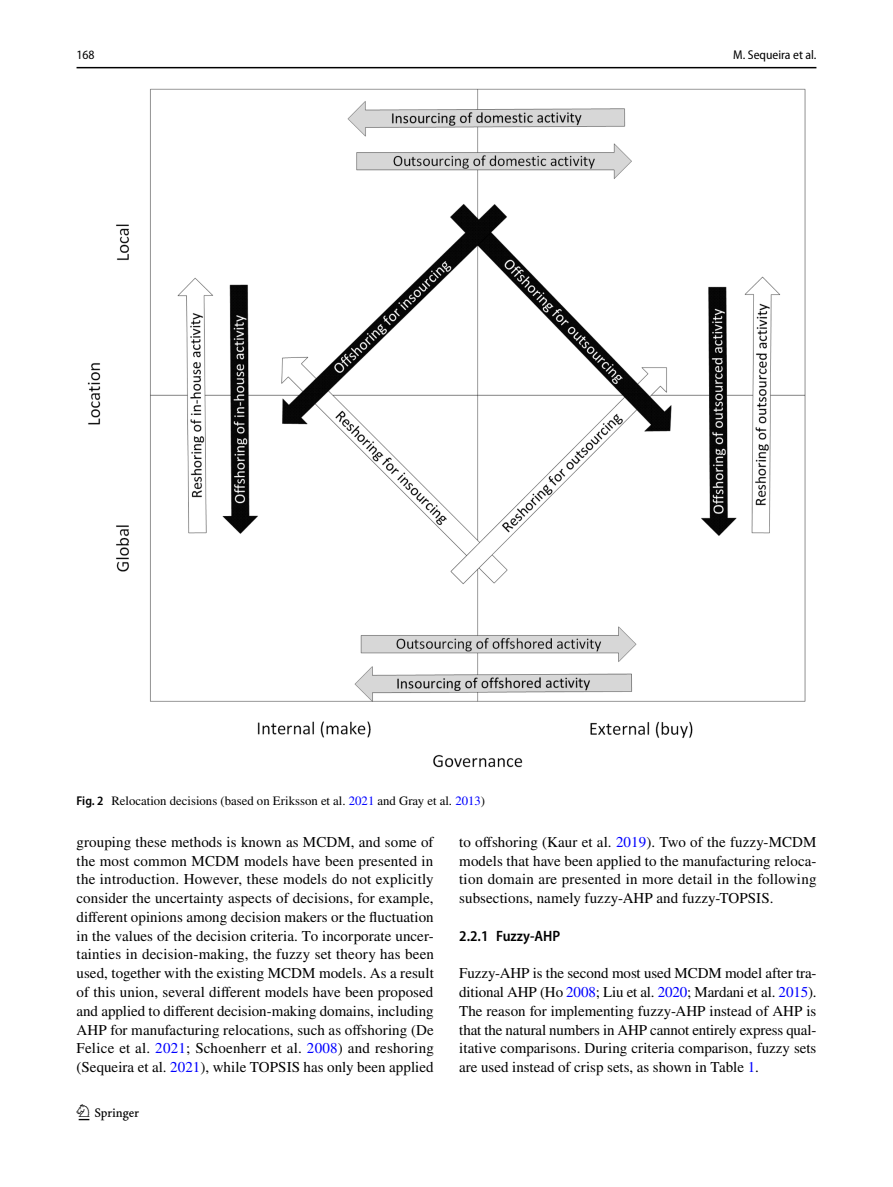
<style>
.page{position:relative;width:893px;height:1187px;background:#fff}
.page>*{position:absolute;margin:0;border:0;box-sizing:border-box;transform-origin:0 0}
.t1{font:22.5px "Springnew Regular 3";color:#000}
.t2{font:15px/18.8px "STIX";letter-spacing:.005em;color:#000;text-align:justify}
.t3{font:600 semi-condensed 15px "Myriad Pro";color:#000}
.t4{font:12.75px "STIX";color:#000}
.t5{font:semi-condensed 12.75px "Myriad Pro";color:#000}
.s1{font-family:"Myriad Pro";font-weight:600;font-stretch:semi-condensed}
.s2{color:#00f}
</style>
<div class="page">
<hr style="left:77px;top:67px;width:739px;height:1px;background:#000">
<img style="left:87px;top:88px;width:719px;height:680px">
<p class="t5" style="left:77px;top:48px;width:20px">168</p>
<p class="t5" style="left:733px;top:48px;width:85px">M. Sequeira et al.</p>
<p class="t4" style="left:77px;top:791px;width:410px"><span class="s1">Fig. 2</span> Relocation decisions (based on Eriksson et al. <span class="s2">2021</span> and Gray et al. <span class="s2">2013</span>)</p>
<p class="t2" style="left:77px;top:833px;width:359px">grouping these methods is known as MCDM, and some of the most common MCDM models have been presented in the introduction. However, these models do not explicitly consider the uncertainty aspects of decisions, for example, different opinions among decision makers or the fluctuation in the values of the decision criteria. To incorporate uncer&shy;tainties in decision-making, the fuzzy set theory has been used, together with the existing MCDM models. As a result of this union, several different models have been proposed and applied to different decision-making domains, including AHP for manufacturing relocations, such as offshoring (De Felice et al. <span class="s2">2021</span>; Schoenherr et al. <span class="s2">2008</span>) and reshoring (Sequeira et al. <span class="s2">2021</span>), while TOPSIS has only been applied</p>
<p class="t2" style="left:459px;top:833px;width:359px">to offshoring (Kaur et al. <span class="s2">2019</span>). Two of the fuzzy-MCDM models that have been applied to the manufacturing reloca&shy;tion domain are presented in more detail in the following subsections, namely fuzzy-AHP and fuzzy-TOPSIS.</p>
<p class="t3" style="left:459px;top:927px;width:103px">2.2.1 Fuzzy‑AHP</p>
<p class="t2" style="left:459px;top:964px;width:359px">Fuzzy-AHP is the second most used MCDM model after tra&shy;ditional AHP (Ho <span class="s2">2008</span>; Liu et al. <span class="s2">2020</span>; Mardani et al. <span class="s2">2015</span>).<br>The reason for implementing fuzzy-AHP instead of AHP is that the natural numbers in AHP cannot entirely express qual&shy;itative comparisons. During criteria comparison, fuzzy sets are used instead of crisp sets, as shown in Table <span class="s2">1</span>.</p>
<h1 class="t1" style="left:79px;top:1104px;width:62px">1 3</h1>
</div>
